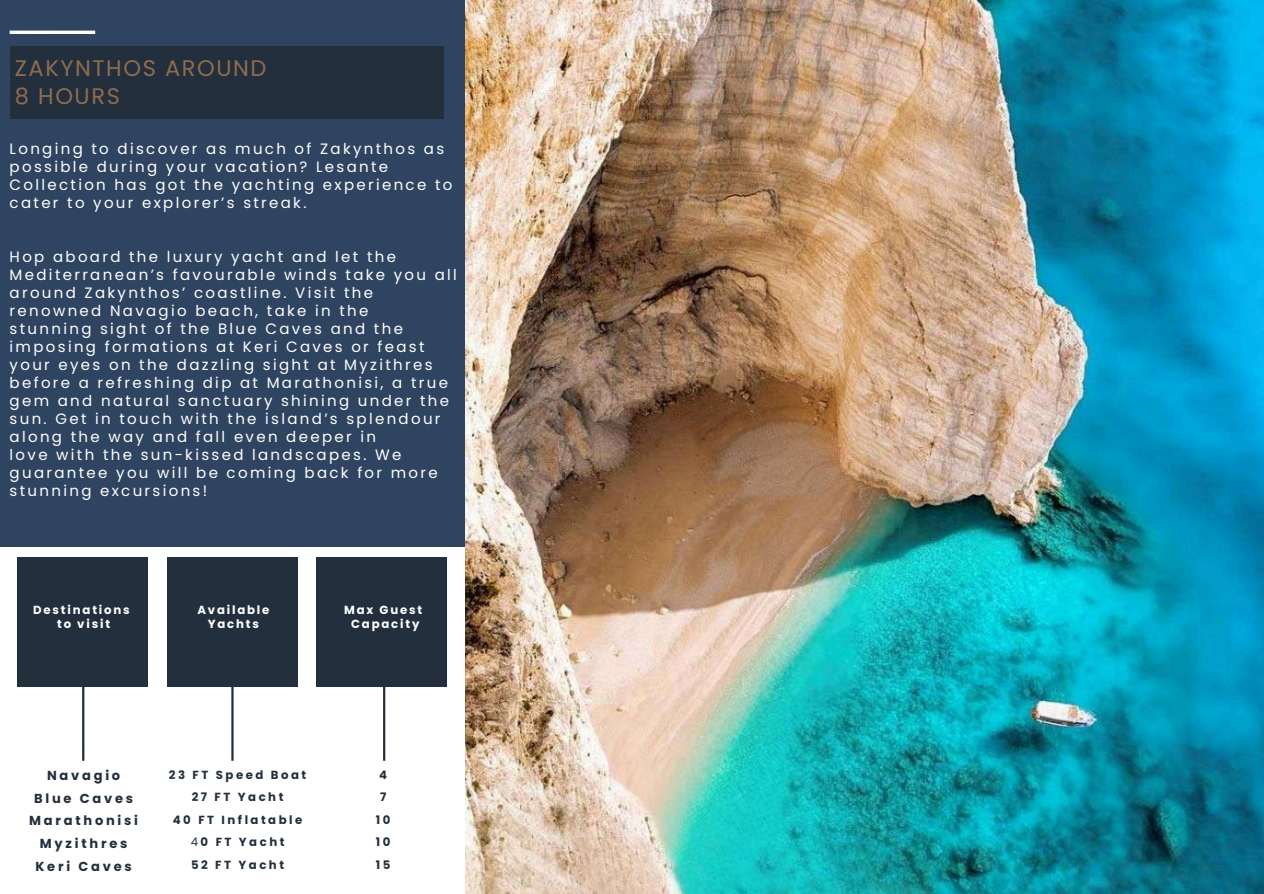
<style>
.page{position:relative;width:1264px;height:894px;background:#fff}
.page>*{position:absolute;margin:0;border:0;box-sizing:border-box;transform-origin:0 0}
.t1{font:22.5px/28.2px "Poppins";letter-spacing:.07em;color:#8e6d4f}
.t2{font:15px/18px "Poppins";letter-spacing:.155em;color:#fff}
.t3{font:700 13.05px/22.8px "Poppins";letter-spacing:.21em;color:#232f3d;text-align:center}
.t4{font:700 11.7px/22.5px "Poppins";letter-spacing:.21em;color:#232f3d;text-align:center}
.t5{font:700 11.7px/14.7px "Poppins";letter-spacing:.155em;color:#fff;text-align:center}
.s1{font-weight:400}
</style>
<div class="page">
<img style="left:465px;top:0;width:798px;height:893px">
<div style="left:0;top:0;width:464px;height:893px;background:#2f4460"></div>
<hr style="left:10px;top:31px;width:85px;height:3px;background:#fff">
<div style="left:0;top:547px;width:464px;height:346px;background:#fff"></div>
<div style="left:10px;top:46px;width:433px;height:73px;background:#232f3d"></div>
<div style="left:17px;top:557px;width:130px;height:129px;background:#232f3d"></div>
<hr style="left:82px;top:676px;width:2px;height:84px;background:#232f3d">
<div style="left:317px;top:557px;width:130px;height:129px;background:#232f3d"></div>
<hr style="left:383px;top:676px;width:2px;height:84px;background:#232f3d">
<div style="left:167px;top:557px;width:130px;height:129px;background:#232f3d"></div>
<hr style="left:231px;top:676px;width:2px;height:84px;background:#232f3d">
<h1 class="t1" style="left:15px;top:54px;width:253px">ZAKYNTHOS AROUND<br>8 HOURS</h1>
<p class="t2" style="left:10px;top:139px;width:444px">Longing to discover as much of Zakynthos as possible during your vacation? Lesante Collection has got the yachting experience to cater to your explorer’s streak.</p>
<p class="t2" style="left:10px;top:247px;width:449px">Hop aboard the luxury yacht and let the Mediterranean’s favourable winds take you all around Zakynthos’ coastline. Visit the renowned Navagio beach, take in the<br>stunning sight of the Blue Caves and the imposing formations at Keri Caves or feast your eyes on the dazzling sight at Myzithres before a refreshing dip at Marathonisi, a true gem and natural sanctuary shining under the sun. Get in touch with the island’s splendour along the way and fall even deeper in<br>love with the sun-kissed landscapes. We guarantee you will be coming back for more stunning excursions!</p>
<p class="t5" style="left:33px;top:602px;width:98px">Destinations to visit</p>
<p class="t5" style="left:197px;top:602px;width:73px">Available<br>Yachts</p>
<p class="t5" style="left:344px;top:602px;width:79px">Max Guest<br>Capacity</p>
<p class="t3" style="left:29px;top:763px;width:110px">Navagio<br>Blue Caves<br>Marathonisi<br>Myzithres<br>Keri Caves</p>
<p class="t4" style="left:169px;top:763px;width:139px">23 FT Speed Boat<br>27 FT Yacht<br>40 FT Inflatable<br><span class="s1">4</span>0 FT Yacht<br>52 FT Yacht</p>
<p class="t4" style="left:376px;top:763px;width:16px">4<br>7<br>10<br>10<br>15</p>
</div>
